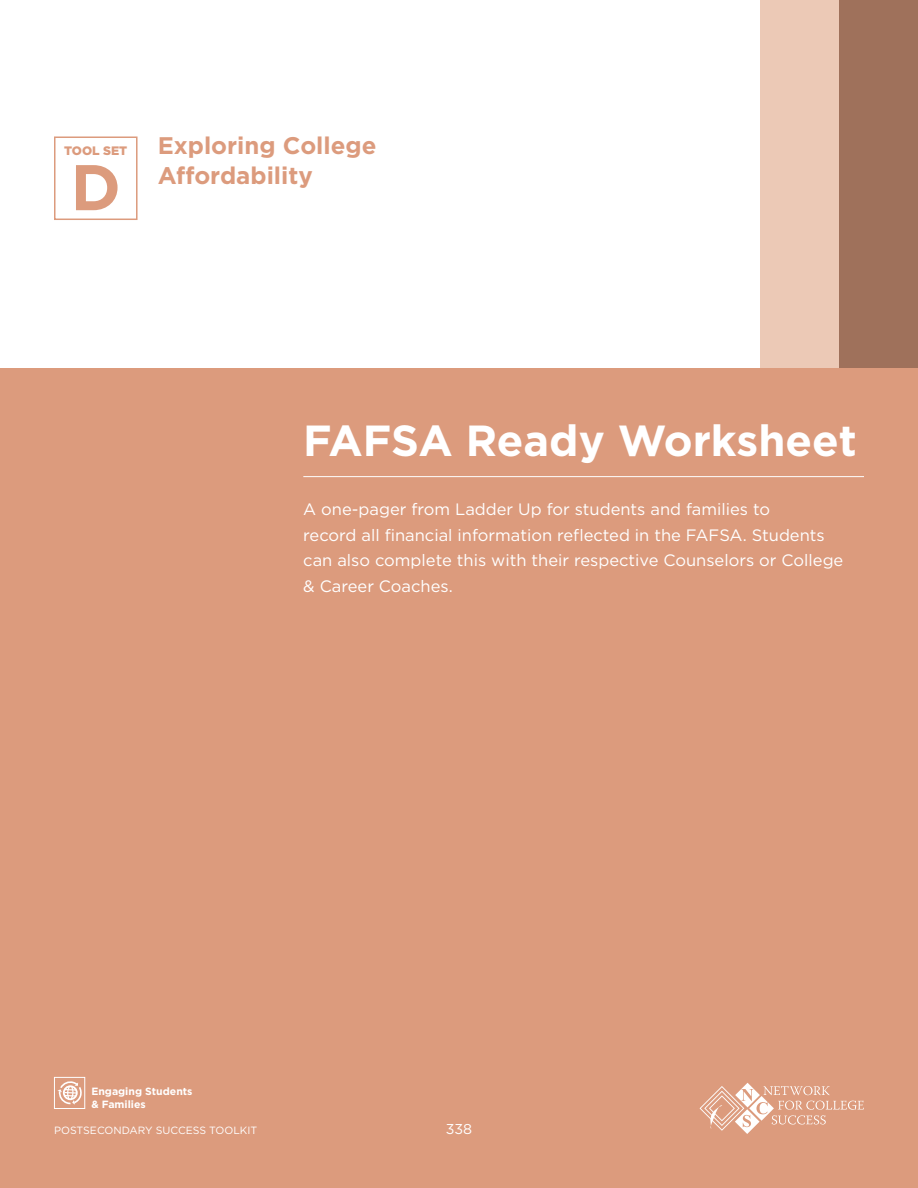
<style>
.page{position:relative;width:918px;height:1188px;background:#fff}
.page>*{position:absolute;margin:0;border:0;box-sizing:border-box;transform-origin:0 0}
.t1{font:700 64.35px "Gotham";color:#dc9b7d}
.t2{font:700 43.5px "Gotham";color:#fff}
.t3{font:700 24px/30px "Gotham";color:#dc9b7d}
.t4{font:16.5px/25.5px "Gotham";color:#fff}
.t5{font:14.25px "Gotham";color:#fff}
.t6{font:900 12.3px "Gotham";color:#dc9b7d}
.t7{font:10.5px "Gotham";color:#fff}
.t8{font:700 10.5px/12.6px "Gotham";color:#fff}
</style>
<div class="page">
<div style="left:0;top:368px;width:918px;height:820px;background:#dc9b7d"></div>
<svg style="left:700px;top:1083px;width:164px;height:51px"></svg>
<svg style="left:57px;top:1081px;width:25px;height:24px"></svg>
<div style="left:54px;top:1077px;width:31px;height:32px;border:1px solid #fff"></div>
<div style="left:760px;top:0;width:79px;height:368px;background:#ecc9b6"></div>
<div style="left:839px;top:0;width:79px;height:368px;background:#9f715b"></div>
<div style="left:54px;top:136px;width:84px;height:84px;border:2px solid #dc9b7d"></div>
<hr style="left:303px;top:476px;width:561px;height:1px;background:#fff">
<p class="t6" style="left:64px;top:144px;width:65px">TOOL SET</p>
<h1 class="t1" style="left:71px;top:150px;width:52px">D</h1>
<h3 class="t3" style="left:158px;top:130px;width:220px">Exploring College<br>Affordability</h3>
<h2 class="t2" style="left:303px;top:416px;width:555px">FAFSA Ready Worksheet</h2>
<p class="t4" style="left:303px;top:497px;width:542px">A one-pager from Ladder Up for students and families to<br>record all financial information reflected in the FAFSA. Students can also complete this with their respective Counselors or College &amp; Career Coaches.</p>
<p class="t8" style="left:91px;top:1085px;width:103px">Engaging Students &amp; Families</p>
<p class="t7" style="left:54px;top:1124px;width:205px">POSTSECONDARY SUCCESS TOOLKIT</p>
<p class="t5" style="left:446px;top:1121px;width:28px">338</p>
</div>
